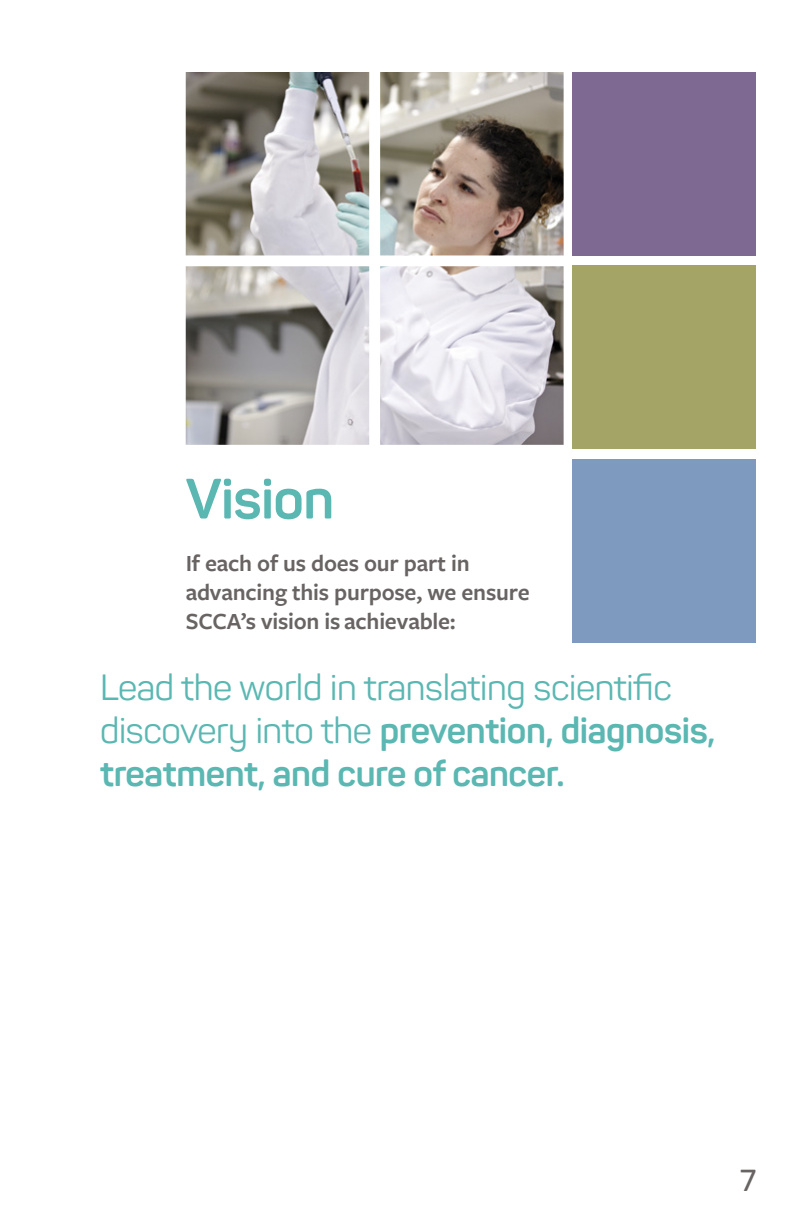
<style>
.page{position:relative;width:792px;height:1224px;background:#fff}
.page>*{position:absolute;margin:0;border:0;box-sizing:border-box;transform-origin:0 0}
.Main_head{font:700 56px "Panton";letter-spacing:-.01em;color:#5ab7b2}
.Values_heads{font:36px/43.2px "Panton";letter-spacing:-.01em;color:#5ab7b2}
.t1{font:600 30px "Panton";color:#686463}
.Body{font:600 24px/28.8px "Freight Sans Pro";letter-spacing:-.01em;color:#686463}
.s1{font-weight:700}
</style>
<div class="page">
<div style="left:573px;top:266px;width:183px;height:183px;background:#a3a466"></div>
<div style="left:573px;top:459px;width:183px;height:184px;background:#7e9bbf"></div>
<div style="left:573px;top:72px;width:183px;height:183px;background:#7d6991"></div>
<img style="left:186px;top:72px;width:378px;height:373px">
<p class="Main_head" style="left:186px;top:464px;width:150px">Vision</p>
<p class="Body" style="left:186px;top:548px;width:346px">If each of us does our part in advancing this purpose, we ensure<br>SCCA’s vision is achievable:</p>
<p class="Values_heads" style="left:100px;top:665px;width:617px">Lead the world in translating scientific discovery into the <span class="s1">prevention, diagnosis, treatment, and cure of cancer.</span></p>
<p class="t1" style="left:740px;top:1162px;width:17px">7</p>
</div>
